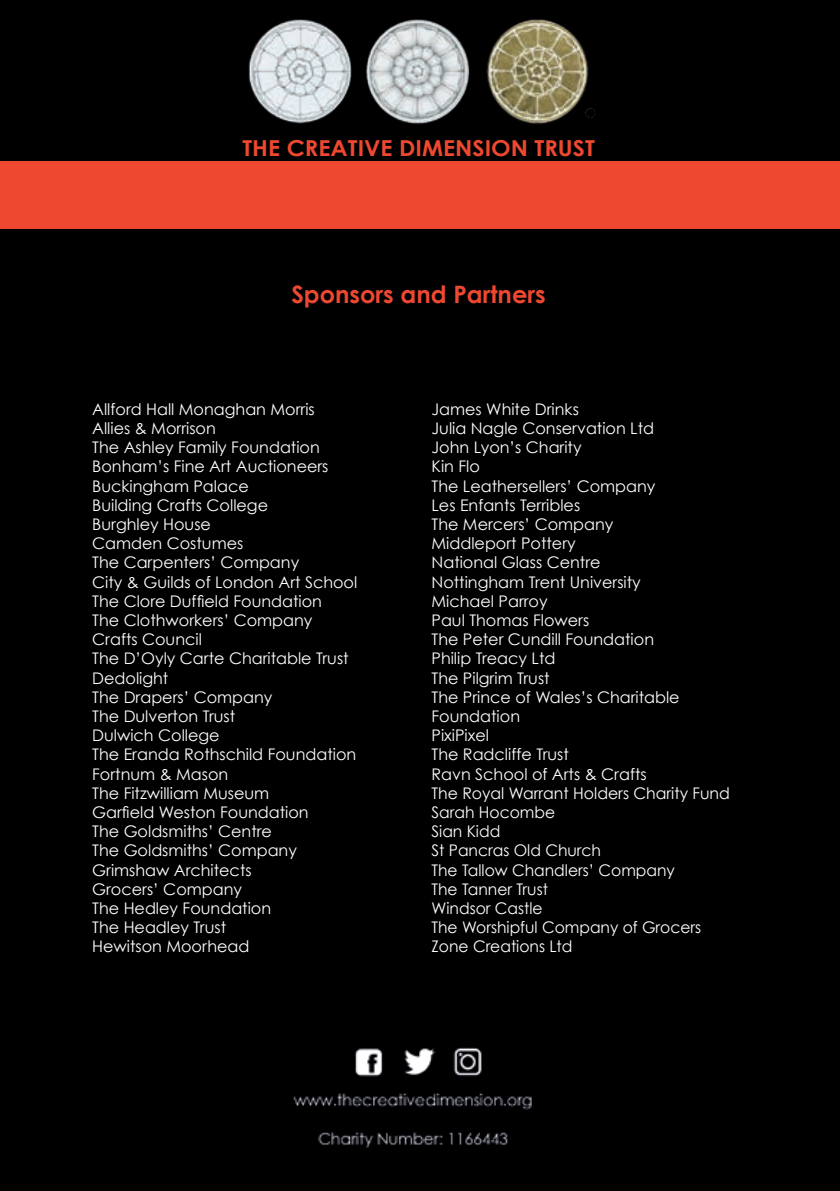
<style>
.page{position:relative;width:840px;height:1191px;background:#fff}
.page>*{position:absolute;margin:0;border:0;box-sizing:border-box;transform-origin:0 0}
.t1{font:700 24px "Century Gothic";color:#ef4830}
.t2{font:700 22px "Century Gothic";color:#ef4830;scale:1.06 1}
.t3{font:16px/19.2px "Century Gothic";color:#fff}
</style>
<div class="page">
<div style="left:822px;top:0;width:17px;height:1191px;background:#000001"></div>
<div style="left:0;top:0;width:822px;height:1191px;background:#000001"></div>
<img style="left:248px;top:19px;width:347px;height:105px">
<img style="left:293px;top:1047px;width:239px;height:101px">
<div style="left:0;top:162px;width:839px;height:67px;background:#ef4830"></div>
<h2 class="t2" style="left:242px;top:134px;width:334px">THE CREATIVE DIMENSION TRUST</h2>
<h1 class="t1" style="left:291px;top:279px;width:255px">Sponsors and Partners</h1>
<p class="t3" style="left:92px;top:399px;width:266px">Allford Hall Monaghan Morris<br>Allies &amp; Morrison<br>The Ashley Family Foundation<br>Bonham’s Fine Art Auctioneers<br>Buckingham Palace<br>Building Crafts College<br>Burghley House<br>Camden Costumes<br>The Carpenters’ Company<br>City &amp; Guilds of London Art School<br>The Clore Duffield Foundation<br>The Clothworkers’ Company<br>Crafts Council<br>The D’Oyly Carte Charitable Trust<br>Dedolight<br>The Drapers’ Company<br>The Dulverton Trust<br>Dulwich College<br>The Eranda Rothschild Foundation<br>Fortnum &amp; Mason<br>The Fitzwilliam Museum<br>Garfield Weston Foundation<br>The Goldsmiths’ Centre<br>The Goldsmiths’ Company<br>Grimshaw Architects<br>Grocers’ Company<br>The Hedley Foundation<br>The Headley Trust<br>Hewitson Moorhead</p>
<p class="t3" style="left:431px;top:399px;width:300px">James White Drinks<br>Julia Nagle Conservation Ltd<br>John Lyon’s Charity<br>Kin Flo<br>The Leathersellers’ Company<br>Les Enfants Terribles<br>The Mercers’ Company<br>Middleport Pottery<br>National Glass Centre<br>Nottingham Trent University<br>Michael Parroy<br>Paul Thomas Flowers<br>The Peter Cundill Foundation<br>Philip Treacy Ltd<br>The Pilgrim Trust<br>The Prince of Wales’s Charitable<br>Foundation<br>PixiPixel<br>The Radcliffe Trust<br>Ravn School of Arts &amp; Crafts<br>The Royal Warrant Holders Charity Fund<br>Sarah Hocombe<br>Sian Kidd<br>St Pancras Old Church<br>The Tallow Chandlers’ Company<br>The Tanner Trust<br>Windsor Castle<br>The Worshipful Company of Grocers<br>Zone Creations Ltd</p>
</div>
